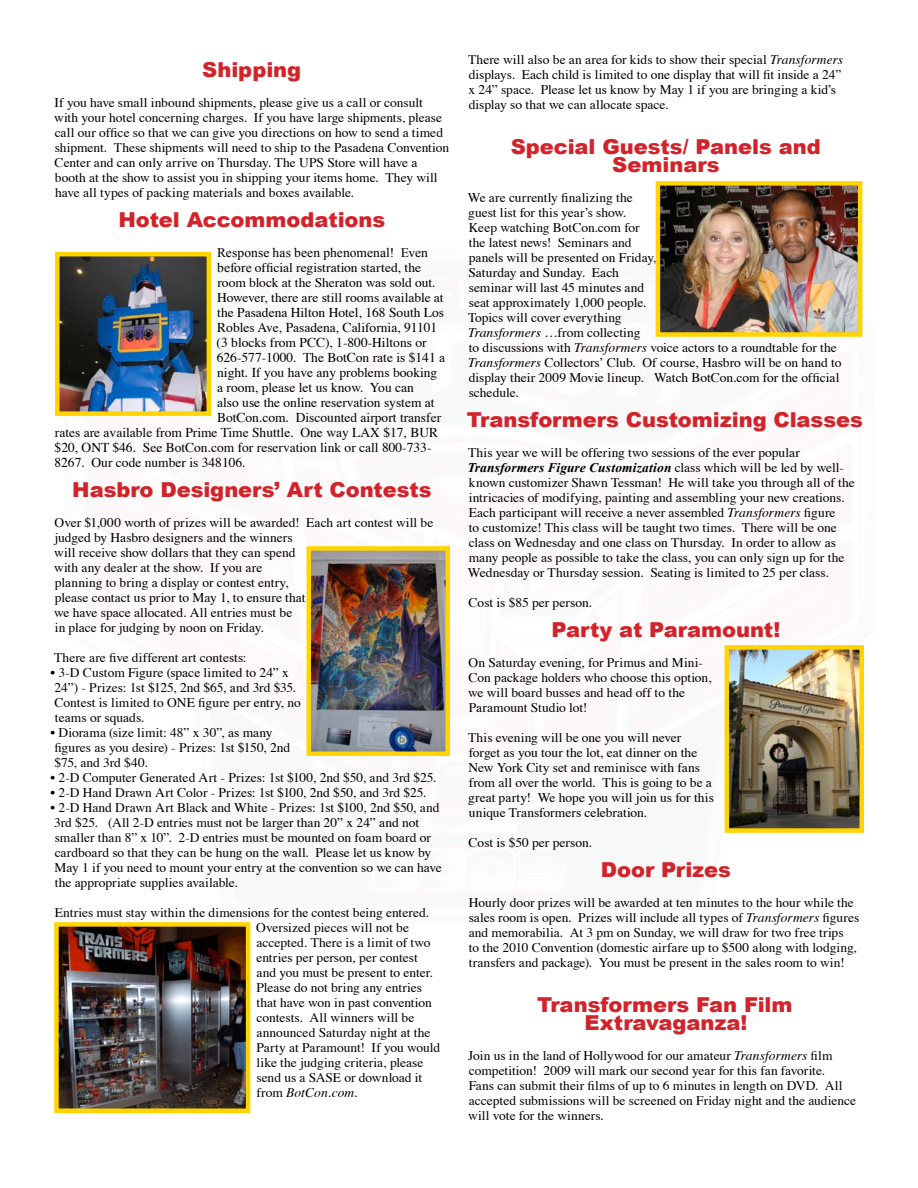
<style>
.page{position:relative;width:918px;height:1188px;background:#fff}
.page>*{position:absolute;margin:0;border:0;box-sizing:border-box;transform-origin:0 0}
.t1{font:900 20.55px/18px "Arial";color:#d2232a;text-align:center}
.t2{font:13.5px "Times";color:#000}
.t3{font:13.2px/15px "Times";color:#000}
.t4{font:italic 700 13.2px "Times New Roman";letter-spacing:.01em;color:#000}
.t5{font:13.2px "Times New Roman";letter-spacing:.01em;color:#000}
.s1{font-family:"Times New Roman"}
.s2{font-size:13.2px}
.s3{font-style:italic}
.s4{font-family:"Times";font-weight:400;font-style:normal}
</style>
<div class="page">
<img style="left:661px;top:186px;width:196px;height:146px">
<div style="left:656px;top:181px;width:206px;height:156px;border:4px solid #ffd400"></div>
<img style="left:312px;top:551px;width:133px;height:200px">
<div style="left:307px;top:546px;width:143px;height:210px;border:4px solid #ffd400"></div>
<img style="left:59px;top:927px;width:186px;height:181px">
<div style="left:54px;top:922px;width:196px;height:191px;border:4px solid #ffd400"></div>
<img style="left:60px;top:257px;width:146px;height:154px">
<div style="left:55px;top:252px;width:156px;height:164px;border:4px solid #ffd400"></div>
<img style="left:730px;top:650px;width:129px;height:178px">
<div style="left:725px;top:645px;width:139px;height:188px;border:4px solid #ffd400"></div>
<h1 class="t1" style="left:202px;top:60px;width:101px">Shipping</h1>
<p class="t3" style="left:54px;top:94px;width:396px">If you have small inbound shipments, please give us a call or consult with your hotel concerning charges. If you have large shipments, please call our office so that we can give you directions on how to send a timed shipment. These shipments will need to ship to the Pasadena Convention Center and can only arrive on Thursday. The UPS Store will have a booth at the show to assist you in shipping your items home. They will have all types of packing materials and boxes available.</p>
<h1 class="t1" style="left:118px;top:210px;width:268px">Hotel Accommodations</h1>
<p class="t5" style="left:217px;top:245px;width:212px">Response has been phenomenal! Even</p>
<p class="t3" style="left:217px;top:259px;width:228px"><span class="s1">before</span> official registration started, the room block at the Sheraton was sold out.<br>However, there are still rooms available at</p>
<p class="t2" style="left:217px;top:299px;width:228px"><span class="s2">the</span> Pasadena Hilton Hotel, 168 South Los</p>
<p class="t2" style="left:217px;top:314px;width:222px">Robles Ave, Pasadena, California, 91101</p>
<p class="t2" style="left:217px;top:329px;width:211px">(3 blocks from PCC), 1-800-Hiltons or</p>
<p class="t2" style="left:217px;top:344px;width:230px">626-577-1000<span class="s2">.</span> The BotCon rate is $141 a</p>
<p class="t2" style="left:217px;top:359px;width:222px">night. If you have any problems booking</p>
<p class="t2" style="left:217px;top:374px;width:198px">a room, please let us know. You can</p>
<p class="t2" style="left:217px;top:389px;width:219px">also use the online reservation system at</p>
<p class="t2" style="left:217px;top:404px;width:226px">BotCon.com. Discounted airport transfer</p>
<p class="t2" style="left:55px;top:419px;width:385px">rates are available from Prime Time Shuttle. One way LAX $17, BUR</p>
<p class="t2" style="left:55px;top:434px;width:378px">$20, ONT $46. See BotCon.com for reservation link or call 800-733-</p>
<p class="t2" style="left:54px;top:449px;width:193px">8267. Our code number is 348106.</p>
<h1 class="t1" style="left:72px;top:480px;width:361px">Hasbro Designers’ Art Contests</h1>
<p class="t3" style="left:54px;top:514px;width:381px">Over $1,000 worth of prizes will be awarded! Each art contest will be judged by Hasbro designers and the winners<br>will receive show dollars that they can spend<br>with any dealer at the show. If you are<br>planning to bring a display or contest entry,<br>please contact us prior to May 1, to ensure that<br>we have space allocated. All entries must be<br>in place for judging by noon on Friday.</p>
<p class="t3" style="left:54px;top:649px;width:194px">There are five different art contests:</p>
<p class="t3" style="left:51px;top:664px;width:252px">• 3-D Custom Figure (space limited to 24” x 24”) - Prizes: 1st $125, 2nd $65, and 3rd $35.<br>Contest is limited to ONE figure per entry, no teams or squads.</p>
<p class="t3" style="left:51px;top:724px;width:241px">• Diorama (size limit: 48” x 30”, as many figures as you desire) - Prizes: 1st $150, 2nd $75, and 3rd $40.</p>
<p class="t3" style="left:51px;top:769px;width:387px">• 2-D Computer Generated Art - Prizes: 1st $100, 2nd $50, and 3rd $25.</p>
<p class="t3" style="left:51px;top:784px;width:378px">• 2-D Hand Drawn Art Color - Prizes: 1st $100, 2nd $50, and 3rd $25.</p>
<p class="t3" style="left:51px;top:799px;width:393px">• 2-D Hand Drawn Art Black and White - Prizes: 1st $100, 2nd $50, and 3rd $25. (All 2-D entries must not be larger than 20” x 24” and not smaller than 8” x 10”. 2-D entries must be mounted on foam board or cardboard so that they can be hung on the wall. Please let us know by May 1 if you need to mount your entry at the convention so we can have the appropriate supplies available.</p>
<p class="t3" style="left:256px;top:904px;width:186px;text-indent:-201px">Entries must stay within the dimensions for the contest being entered.<br>Oversized pieces will not be accepted. There is a limit of two entries per person, per contest and you must be present to enter.<br>Please do not bring any entries that have won in past convention contests. All winners will be announced Saturday night at the Party at Paramount! If you would like the judging criteria, please send us a SASE or download it from <span class="s3">BotCon.com</span>.</p>
<p class="t3" style="left:468px;top:51px;width:377px">There will also be an area for kids to show their special <span class="s3">Transformers </span>displays. Each child is limited to one display that will fit inside a 24” x 24” space. Please let us know by May 1 if you are bringing a kid’s display so that we can allocate space.</p>
<h1 class="t1" style="left:511px;top:138px;width:312px">Special Guests/ Panels and<br>Seminars</h1>
<p class="t3" style="left:468px;top:189px;width:375px">We are currently finalizing the<br>guest list for this year’s show.<br>Keep watching BotCon.com for<br>the latest news! Seminars and<br>panels will be presented on Friday,<br>Saturday and Sunday. Each<br>seminar will last 45 minutes and<br>seat approximately 1,000 people.<br>Topics will cover everything<br><span class="s3">Transformers</span> …from collecting<br>to discussions with <span class="s3">Transformers</span> voice actors to a roundtable for the <span class="s3">Transformers</span> Collectors’ Club. Of course, Hasbro will be on hand to display their 2009 Movie lineup. Watch BotCon.com for the official schedule.</p>
<h1 class="t1" style="left:467px;top:411px;width:397px">Transformers Customizing Classes</h1>
<p class="t3" style="left:468px;top:444px;width:333px">This year we will be offering two sessions of the ever popular</p>
<p class="t4" style="left:467px;top:460px;width:378px">Transformers Figure Customization <span class="s4">class which will be led by well-</span></p>
<p class="t3" style="left:468px;top:474px;width:389px">known customizer Shawn Tessman! He will take you through all of the intricacies of modifying, painting and assembling your new creations.<br>Each participant will receive a never assembled <span class="s3">Transformers</span> figure<br>to customize! This class will be taught two times. There will be one class on Wednesday and one class on Thursday. In order to allow as many people as possible to take the class, you can only sign up for the Wednesday or Thursday session. Seating is limited to 25 per class.</p>
<p class="t3" style="left:469px;top:594px;width:125px">Cost is $85 per person.</p>
<h1 class="t1" style="left:551px;top:621px;width:230px">Party at Paramount!</h1>
<p class="t3" style="left:468px;top:654px;width:245px">On Saturday evening, for Primus and Mini-Con package holders who choose this option, we will board busses and head off to the Paramount Studio lot!</p>
<p class="t3" style="left:468px;top:729px;width:247px">This evening will be one you will never forget as you tour the lot, eat dinner on the New York City set and reminisce with fans from all over the world. This is going to be a great party! We hope you will join us for this unique Transformers celebration.</p>
<p class="t3" style="left:469px;top:834px;width:125px">Cost is $50 per person.</p>
<h1 class="t1" style="left:601px;top:861px;width:132px">Door Prizes</h1>
<p class="t3" style="left:469px;top:894px;width:392px">Hourly door prizes will be awarded at ten minutes to the hour while the sales room is open. Prizes will include all types of <span class="s3">Transformers</span> figures and memorabilia. At 3 pm on Sunday, we will draw for two free trips<br>to the 2010 Convention (domestic airfare up to $500 along with lodging, transfers and package). You must be present in the sales room to win!</p>
<h1 class="t1" style="left:537px;top:996px;width:257px">Transformers Fan Film<br>Extravaganza!</h1>
<p class="t3" style="left:468px;top:1047px;width:390px">Join us in the land of Hollywood for our amateur <span class="s3">Transformers</span> film competition! 2009 will mark our second year for this fan favorite.<br>Fans can submit their films of up to 6 minutes in length on DVD. All accepted submissions will be screened on Friday night and the audience will vote for the winners.</p>
</div>
